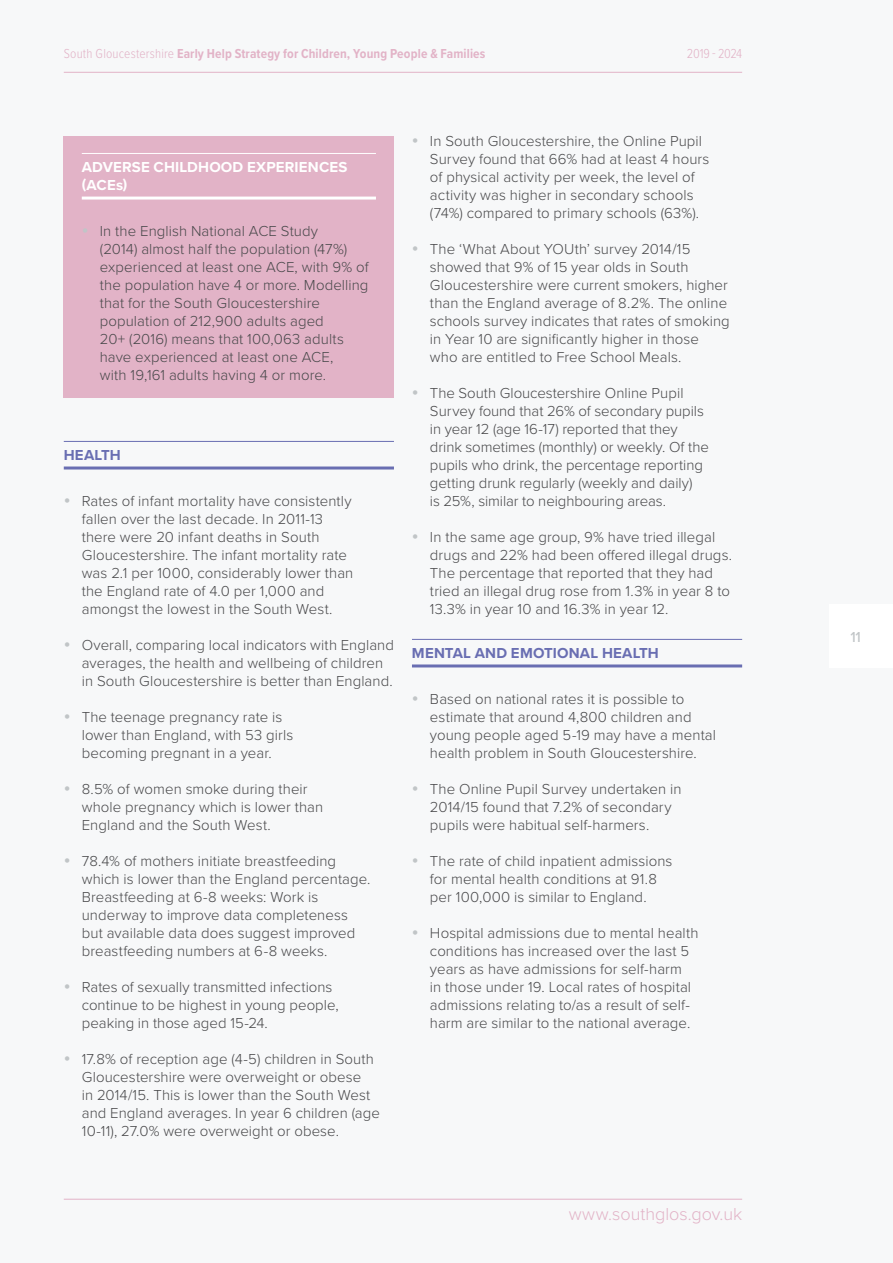
<style>
.page{position:relative;width:893px;height:1263px;background:#f7f8f9}
.page>*{position:absolute;margin:0;border:0;box-sizing:border-box;transform-origin:0 0}
.t1{font:300 18px "Proxima Nova";letter-spacing:-.005em;color:#e2b3c7}
.t2{font:300 15px/18px "Proxima Nova";letter-spacing:.005em;color:#48484a}
.t3{font:700 15px/18px "Proxima Nova";letter-spacing:.01em;color:#fff}
.t4{font:700 15px "Proxima Nova";letter-spacing:.01em;color:#696eb2}
.t5{font:500 15px "Proxima Nova";color:#c1c5c7}
.t6{font:700 13.5px "Proxima Nova Cond";letter-spacing:.01em;color:#e2b3c7}
.t7{font:300 13.5px "Proxima Nova Cond";letter-spacing:-.025em;color:#e2b3c7}
.s1{font-weight:300}
</style>
<div class="page">
<div style="left:829px;top:604px;width:64px;height:63px;background:#fff"></div>
<hr style="left:64px;top:1199px;width:678px;height:1px;background:#e2b3c7">
<hr style="left:64px;top:72px;width:678px;height:1px;background:#e2b3c7">
<hr style="left:64px;top:441px;width:330px;height:1px;background:#696eb2">
<hr style="left:64px;top:466px;width:330px;height:3px;background:#696eb2">
<div style="left:64px;top:136px;width:330px;height:261px;background:#e2b3c7"></div>
<hr style="left:82px;top:153px;width:294px;height:1px;background:#fff">
<hr style="left:82px;top:197px;width:294px;height:3px;background:#fff">
<hr style="left:412px;top:639px;width:330px;height:1px;background:#696eb2">
<hr style="left:412px;top:664px;width:330px;height:3px;background:#696eb2">
<p class="t6" style="left:64px;top:44px;width:423px"><span class="s1">South Gloucestershire</span> Early Help Strategy for Children, Young People &amp; Families</p>
<p class="t7" style="left:687px;top:44px;width:57px">2019 - 2024</p>
<p class="t3" style="left:82px;top:157px;width:267px">ADVERSE CHILDHOOD EXPERIENCES (ACEs)</p>
<p class="t2" style="left:100px;top:221px;width:270px">In the English National ACE Study<br>(2014) almost half the population (47%) experienced at least one ACE, with 9% of the population have 4 or more. Modelling that for the South Gloucestershire population of 212,900 adults aged<br>20+ (2016) means that 100,063 adults have experienced at least one ACE,<br>with 19,161 adults having 4 or more.</p>
<p class="t4" style="left:64px;top:443px;width:58px">HEALTH</p>
<p class="t2" style="left:82px;top:491px;width:273px">Rates of infant mortality have consistently fallen over the last decade. In 2011-13 there were 20 infant deaths in South Gloucestershire. The infant mortality rate was 2.1 per 1000, considerably lower than the England rate of 4.0 per 1,000 and amongst the lowest in the South West.</p>
<p class="t2" style="left:82px;top:635px;width:314px">Overall, comparing local indicators with England averages, the health and wellbeing of children in South Gloucestershire is better than England.</p>
<p class="t2" style="left:82px;top:707px;width:213px">The teenage pregnancy rate is lower than England, with 53 girls becoming pregnant in a year.</p>
<p class="t2" style="left:82px;top:779px;width:243px">8.5% of women smoke during their whole pregnancy which is lower than<br>England and the South West.</p>
<p class="t2" style="left:82px;top:851px;width:290px">78.4% of mothers initiate breastfeeding which is lower than the England percentage.<br>Breastfeeding at 6-8 weeks: Work is underway to improve data completeness but available data does suggest improved breastfeeding numbers at 6-8 weeks.</p>
<p class="t2" style="left:82px;top:977px;width:258px">Rates of sexually transmitted infections continue to be highest in young people, peaking in those aged 15-24.</p>
<p class="t2" style="left:82px;top:1049px;width:300px">17.8% of reception age (4-5) children in South Gloucestershire were overweight or obese<br>in 2014/15. This is lower than the South West and England averages. In year 6 children (age 10-11), 27.0% were overweight or obese.</p>
<p class="t2" style="left:430px;top:131px;width:281px">In South Gloucestershire, the Online Pupil Survey found that 66% had at least 4 hours of physical activity per week, the level of activity was higher in secondary schools (74%) compared to primary schools (63%).</p>
<p class="t2" style="left:430px;top:239px;width:301px">The ‘What About YOUth’ survey 2014/15 showed that 9% of 15 year olds in South Gloucestershire were current smokers, higher than the England average of 8.2%. The online schools survey indicates that rates of smoking in Year 10 are significantly higher in those who are entitled to Free School Meals.</p>
<p class="t2" style="left:430px;top:383px;width:280px">The South Gloucestershire Online Pupil Survey found that 26% of secondary pupils in year 12 (age 16-17) reported that they drink sometimes (monthly) or weekly. Of the pupils who drink, the percentage reporting getting drunk regularly (weekly and daily)<br>is 25%, similar to neighbouring areas.</p>
<p class="t2" style="left:430px;top:527px;width:304px">In the same age group, 9% have tried illegal drugs and 22% had been offered illegal drugs.<br>The percentage that reported that they had tried an illegal drug rose from 1.3% in year 8 to 13.3% in year 10 and 16.3% in year 12.</p>
<p class="t4" style="left:412px;top:641px;width:248px">MENTAL AND EMOTIONAL HEALTH</p>
<p class="t2" style="left:430px;top:689px;width:288px">Based on national rates it is possible to estimate that around 4,800 children and young people aged 5-19 may have a mental health problem in South Gloucestershire.</p>
<p class="t2" style="left:430px;top:779px;width:253px">The Online Pupil Survey undertaken in<br>2014/15 found that 7.2% of secondary pupils were habitual self-harmers.</p>
<p class="t2" style="left:430px;top:851px;width:244px">The rate of child inpatient admissions for mental health conditions at 91.8 per 100,000 is similar to England.</p>
<p class="t2" style="left:430px;top:923px;width:270px">Hospital admissions due to mental health conditions has increased over the last 5 years as have admissions for self-harm<br>in those under 19. Local rates of hospital admissions relating to/as a result of self&shy;harm are similar to the national average.</p>
<p class="t1" style="left:569px;top:1201px;width:175px">www.southglos.gov.uk</p>
<p class="t5" style="left:850px;top:625px;width:12px">11</p>
</div>
